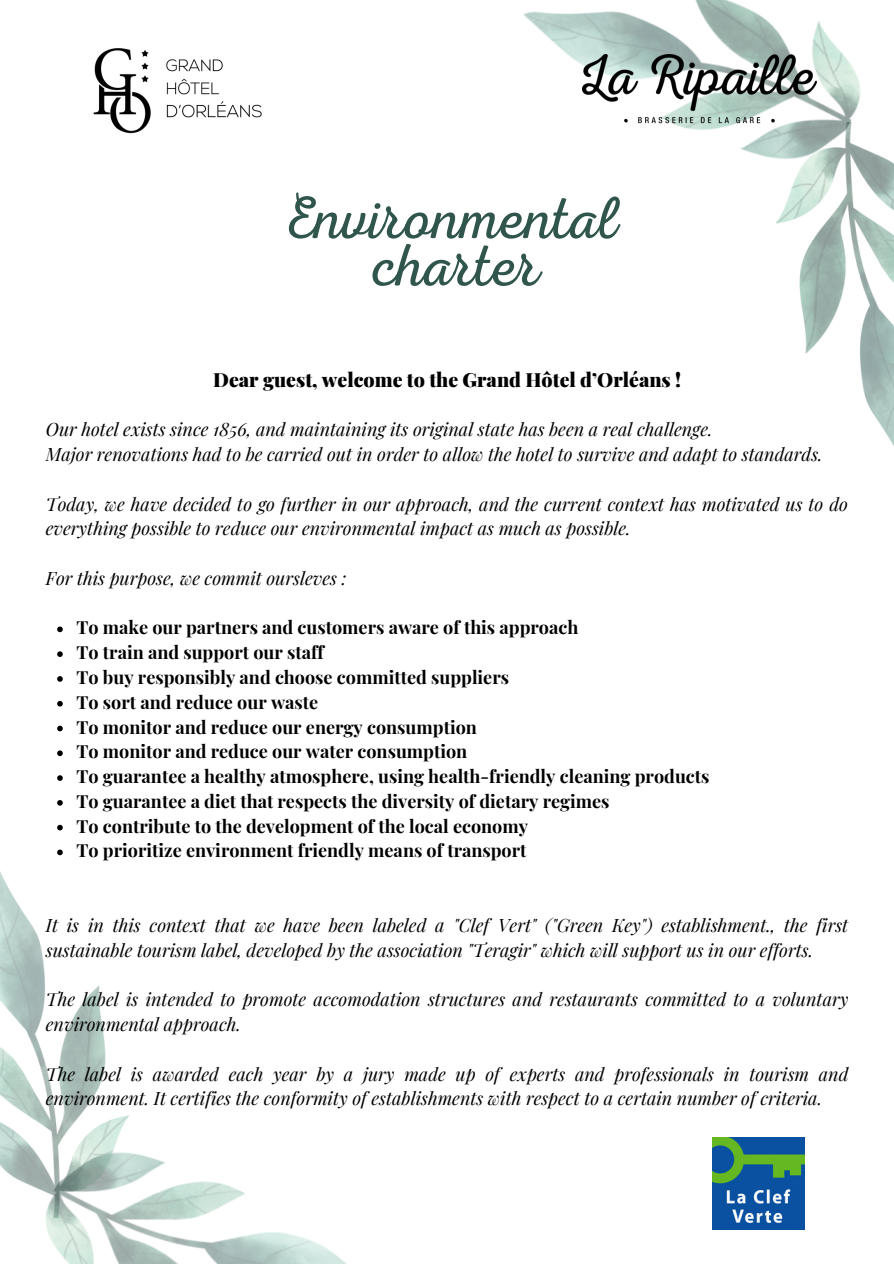
<style>
.page{position:relative;width:894px;height:1264px;background:#fff}
.page>*{position:absolute;margin:0;border:0;box-sizing:border-box;transform-origin:0 0}
.t1{font:60px/47.2px "RTL Adam Script Light";color:#2f554d;text-align:center}
.t2{font:900 19.5px "Playfair Display";color:#000}
.t3{font:italic 18px/24.8px "Playfair Display";color:#000}
.t4{font:700 18px/24.8px "Playfair Display";color:#000}
</style>
<div class="page">
<img style="left:0;top:855px;width:106px;height:325px">
<img style="left:776px;top:159px;width:117px;height:286px">
<img style="left:523px;top:0;width:363px;height:200px">
<img style="left:18px;top:1110px;width:327px;height:153px">
<svg style="left:57px;top:626px;width:6px;height:6px"></svg>
<svg style="left:57px;top:651px;width:6px;height:6px"></svg>
<svg style="left:57px;top:676px;width:6px;height:5px"></svg>
<svg style="left:57px;top:701px;width:6px;height:5px"></svg>
<svg style="left:57px;top:725px;width:6px;height:6px"></svg>
<svg style="left:57px;top:750px;width:6px;height:6px"></svg>
<svg style="left:57px;top:775px;width:6px;height:6px"></svg>
<svg style="left:57px;top:800px;width:6px;height:5px"></svg>
<svg style="left:57px;top:824px;width:6px;height:6px"></svg>
<svg style="left:57px;top:849px;width:6px;height:6px"></svg>
<img style="left:93px;top:48px;width:169px;height:86px">
<img style="left:582px;top:55px;width:234px;height:69px">
<img style="left:712px;top:1137px;width:92px;height:92px">
<h1 class="t1" style="left:284px;top:196px;width:336px">Environmental charter</h1>
<p class="t2" style="left:213px;top:365px;width:469px">Dear guest, welcome to the Grand Hôtel d’Orléans !</p>
<p class="t3" style="left:46px;top:416px;width:778px">Our hotel exists since 1856, and maintaining its original state has been a real challenge.<br>Major renovations had to be carried out in order to allow the hotel to survive and adapt to standards.</p>
<p class="t3" style="left:46px;top:490px;width:803px">Today, we have decided to go further in our approach, and the current context has motivated us to do everything possible to reduce our environmental impact as much as possible.</p>
<p class="t3" style="left:46px;top:565px;width:302px">For this purpose, we commit oursleves :</p>
<p class="t4" style="left:76px;top:614px;width:634px">To make our partners and customers aware of this approach<br>To train and support our staff<br>To buy responsibly and choose committed suppliers<br>To sort and reduce our waste<br>To monitor and reduce our energy consumption<br>To monitor and reduce our water consumption<br>To guarantee a healthy atmosphere, using health-friendly cleaning products To guarantee a diet that respects the diversity of dietary regimes<br>To contribute to the development of the local economy<br>To prioritize environment friendly means of transport</p>
<p class="t3" style="left:46px;top:912px;width:803px">It is in this context that we have been labeled a "Clef Vert" ("Green Key") establishment., the first sustainable tourism label, developed by the association "Teragir" which will support us in our efforts.</p>
<p class="t3" style="left:46px;top:986px;width:803px">The label is intended to promote accomodation structures and restaurants committed to a voluntary environmental approach.</p>
<p class="t3" style="left:46px;top:1060px;width:803px">The label is awarded each year by a jury made up of experts and professionals in tourism and environment. It certifies the conformity of establishments with respect to a certain number of criteria.</p>
</div>
